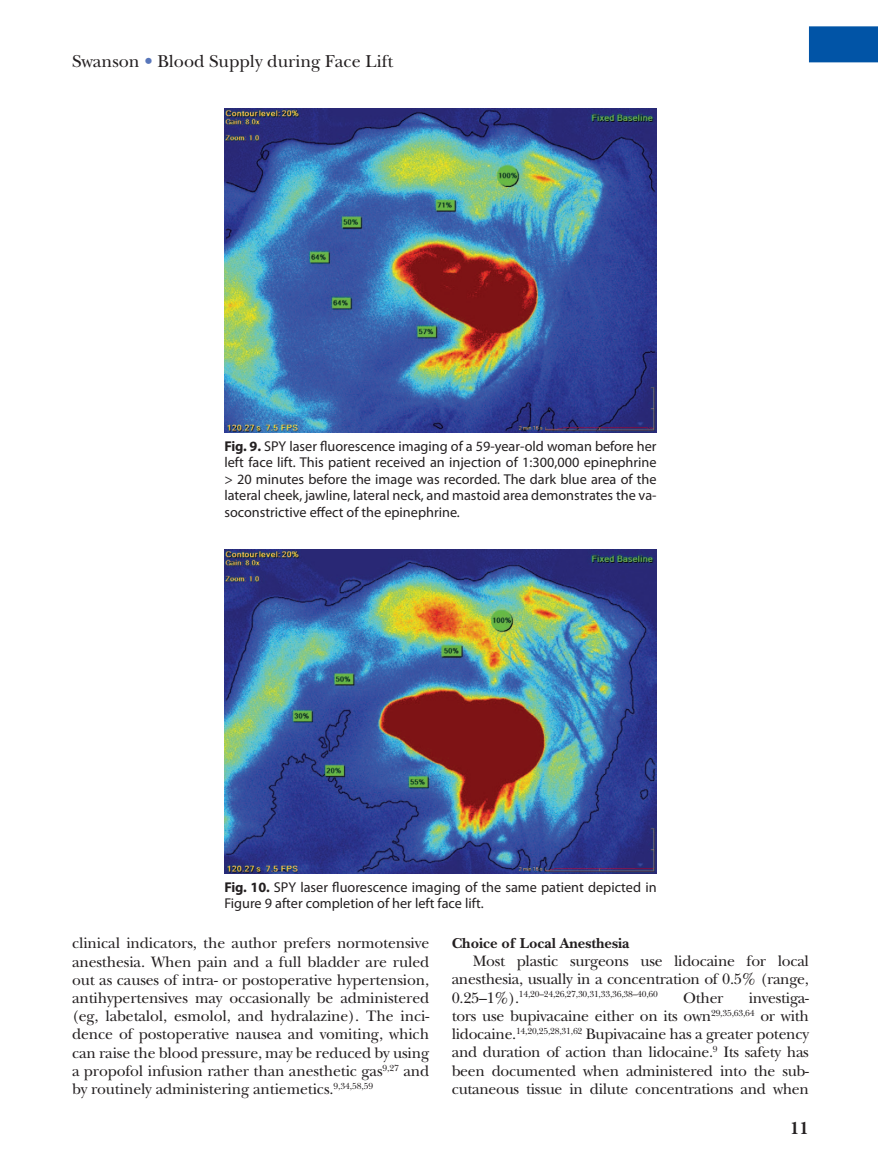
<style>
.page{position:relative;width:878px;height:1175px;background:#fff}
.page>*{position:absolute;margin:0;border:0;box-sizing:border-box;transform-origin:0 0}
.t1{font:18px "New Baskerville";color:#231f20}
.t2{font:700 18px "New Baskerville";color:#231f20}
.t3{font:15.75px/18.1px "New Baskerville";letter-spacing:-.02em;color:#231f20;text-align:justify}
.t4{font:700 15px "New Baskerville";color:#231f20}
.t5{font:14.25px/16.5px "Myriad Pro";color:#231f20;text-align:justify}
.t6{font:9.15px "New Baskerville";letter-spacing:-.02em;color:#231f20}
.s1{color:#5876ba}
.s2{font-weight:700}
.s3{font-size:15.75px}
</style>
<div class="page">
<div style="left:808px;top:26px;width:70px;height:36px;background:#0154a6"></div>
<img style="left:224px;top:108px;width:432px;height:324px">
<img style="left:224px;top:549px;width:432px;height:324px">
<p class="t1" style="left:72px;top:51px;width:323px">Swanson <span class="s1">•</span> Blood Supply during Face Lift</p>
<p class="t5" style="left:224px;top:437px;width:434px"><span class="s2">Fig. 9.</span> SPY laser fluorescence imaging of a 59-year-old woman before her left face lift. This patient received an injection of 1:300,000 epinephrine &gt; 20 minutes before the image was recorded. The dark blue area of the lateral cheek, jawline, lateral neck, and mastoid area demonstrates the va&shy;soconstrictive effect of the epinephrine.</p>
<p class="t5" style="left:224px;top:878px;width:433px"><span class="s2">Fig. 10.</span> SPY laser fluorescence imaging of the same patient depicted in<br>Figure 9 after completion of her left face lift.</p>
<p class="t3" style="left:72px;top:934px;width:359px">clinical indicators, the author prefers normotensive anesthesia. When pain and a full bladder are ruled out as causes of intra- or postoperative hypertension, antihypertensives may occasionally be administered (eg, labetalol, esmolol, and hydralazine). The inci&shy;dence of postoperative nausea and vomiting, which can raise the blood pressure, may be reduced by using a propofol infusion rather than anesthetic gas<sup>9,27</sup> and by routinely administering antiemetics.<sup>9,34,58,59</sup></p>
<p class="t4" style="left:452px;top:934px;width:179px">Choice of Local Anesthesia</p>
<p class="t3" style="left:451px;top:952px;width:359px;text-align:right">Most plastic surgeons use lidocaine for local anesthesia, usually in a concentration of 0.5% (range,</p>
<p class="t6" style="left:451px;top:989px;width:208px"><span class="s3">0.25–1%).</span>14,20–24,26,27,30,31,33,36,38–40,60</p>
<p class="t3" style="left:683px;top:988px;width:42px">Other</p>
<p class="t3" style="left:451px;top:988px;width:359px;text-indent:297px">investiga&shy;tors use bupivacaine either on its own<sup>29,35,63,64</sup> or with lidocaine.<sup>14,20,25,28,31,62</sup> Bupivacaine has a greater potency and duration of action than lidocaine.<sup>9</sup> Its safety has been documented when administered into the sub&shy;cutaneous tissue in dilute concentrations and when</p>
<p class="t2" style="left:790px;top:1118px;width:20px">11</p>
</div>
